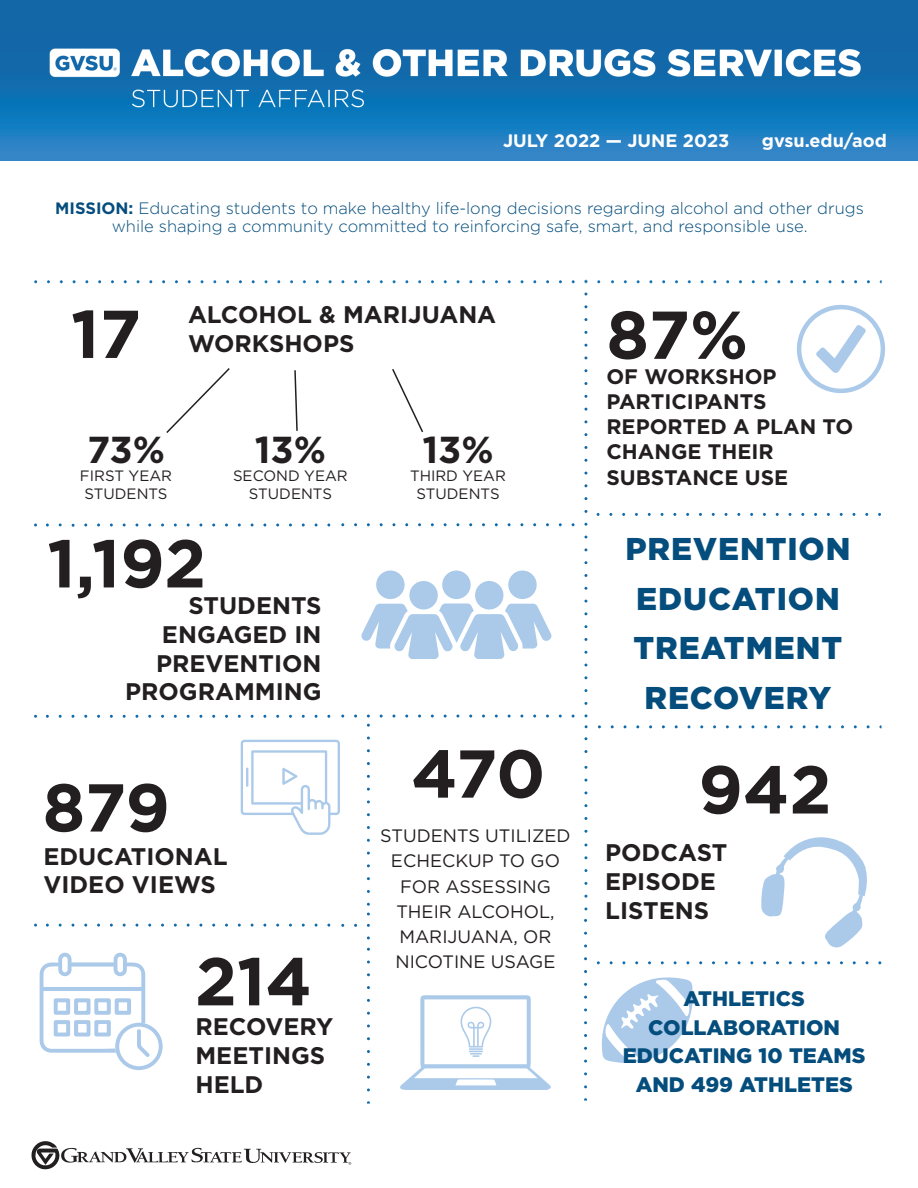
<style>
.page{position:relative;width:918px;height:1188px;background:#fff}
.page>*{position:absolute;margin:0;border:0;box-sizing:border-box;transform-origin:0 0}
.t1{font:700 67.5px "Gotham";letter-spacing:-.005em;color:#231f20}
.t2{font:700 37.5px "Gotham";color:#231f20}
.t3{font:900 31.5px/49.5px "Gotham";letter-spacing:.03em;color:#044d7c;text-align:center}
.t4{font:700 24px/28.8px "Gotham";color:#231f20}
.t5{font:700 21px/25.2px "Gotham";color:#231f20}
.t6{font:900 21px/28.5px "Gotham";color:#044d7c;text-align:center}
.t7{font:18px/25.2px "Gotham";color:#231f20;text-align:center}
.t8{font:700 18px "Gotham";color:#fff}
.t9{font:300 16.5px/18px "Gotham";color:#044d7c;text-align:center}
.t10{font:15px/18px "Gotham";color:#231f20;text-align:center}
.s1{font-weight:700}
</style>
<div class="page">
<svg style="left:601px;top:977px;width:92px;height:86px"></svg>
<img style="left:0;top:0;width:918px;height:160px">
<svg style="left:241px;top:740px;width:99px;height:95px"></svg>
<svg style="left:40px;top:953px;width:123px;height:117px"></svg>
<svg style="left:797px;top:305px;width:88px;height:88px"></svg>
<svg style="left:166px;top:368px;width:64px;height:65px"></svg>
<svg style="left:294px;top:370px;width:4px;height:61px"></svg>
<svg style="left:392px;top:369px;width:32px;height:63px"></svg>
<svg style="left:761px;top:837px;width:106px;height:111px"></svg>
<svg style="left:400px;top:995px;width:151px;height:95px"></svg>
<div style="left:442px;top:571px;width:29px;height:28px;background:#abcaea;border-radius:50%"></div>
<div style="left:376px;top:571px;width:29px;height:28px;background:#abcaea;border-radius:50%"></div>
<div style="left:508px;top:571px;width:29px;height:28px;background:#abcaea;border-radius:50%"></div>
<svg style="left:519px;top:604px;width:33px;height:45px"></svg>
<div style="left:409px;top:581px;width:29px;height:29px;background:#abcaea;border-radius:50%"></div>
<div style="left:475px;top:581px;width:28px;height:29px;background:#abcaea;border-radius:50%"></div>
<svg style="left:361px;top:603px;width:158px;height:56px"></svg>
<img style="left:31px;top:14px;width:847px;height:105px">
<svg style="left:31px;top:1141px;width:189px;height:29px"></svg>
<svg style="left:220px;top:1149px;width:131px;height:16px"></svg>
<p class="t8" style="left:503px;top:129px;width:228px">JULY 2022 — JUNE 2023</p>
<p class="t8" style="left:762px;top:129px;width:127px">gvsu.edu/aod</p>
<p class="t9" style="left:55px;top:198px;width:810px"><span class="s1">MISSION:</span> Educating students to make healthy life-long decisions regarding alcohol and other drugs while shaping a community committed to reinforcing safe, smart, and responsible use.</p>
<h1 class="t1" style="left:71px;top:289px;width:72px">17</h1>
<h3 class="t4" style="left:188px;top:300px;width:310px">ALCOHOL &amp; MARIJUANA</h3>
<h3 class="t4" style="left:188px;top:329px;width:168px">WORKSHOPS</h3>
<h2 class="t2" style="left:87px;top:425px;width:80px">73%</h2>
<p class="t10" style="left:80px;top:466px;width:94px;text-align:left">FIRST YEAR<br>STUDENTS</p>
<h2 class="t2" style="left:255px;top:425px;width:73px">13%</h2>
<p class="t10" style="left:233px;top:466px;width:116px">SECOND YEAR<br>STUDENTS</p>
<h2 class="t2" style="left:422px;top:425px;width:73px">13%</h2>
<p class="t10" style="left:410px;top:466px;width:97px">THIRD YEAR<br>STUDENTS</p>
<h1 class="t1" style="left:47px;top:519px;width:160px">1,192</h1>
<h3 class="t4" style="left:125px;top:591px;width:198px;text-align:right">STUDENTS<br>ENGAGED IN<br>PREVENTION<br>PROGRAMMING</h3>
<h1 class="t1" style="left:606px;top:290px;width:143px">87%</h1>
<p class="t5" style="left:606px;top:364px;width:248px">OF WORKSHOP<br>PARTICIPANTS<br>REPORTED A PLAN TO<br>CHANGE THEIR<br>SUBSTANCE USE</p>
<h3 class="t3" style="left:625px;top:524px;width:227px">PREVENTION<br>EDUCATION<br>TREATMENT<br>RECOVERY</h3>
<h1 class="t1" style="left:411px;top:729px;width:136px">470</h1>
<h1 class="t1" style="left:698px;top:745px;width:135px">942</h1>
<h1 class="t1" style="left:43px;top:763px;width:129px">879</h1>
<p class="t7" style="left:380px;top:823px;width:192px">STUDENTS UTILIZED<br>ECHECKUP TO GO<br>FOR ASSESSING<br>THEIR ALCOHOL,<br>MARIJUANA, OR<br>NICOTINE USAGE</p>
<h3 class="t4" style="left:43px;top:842px;width:186px">EDUCATIONAL<br>VIDEO VIEWS</h3>
<h3 class="t4" style="left:605px;top:838px;width:124px">PODCAST<br>EPISODE<br>LISTENS</h3>
<h1 class="t1" style="left:195px;top:937px;width:119px">214</h1>
<p class="t6" style="left:623px;top:985px;width:244px">ATHLETICS<br>COLLABORATION<br>EDUCATING 10 TEAMS<br>AND 499 ATHLETES</p>
<h3 class="t4" style="left:195px;top:1012px;width:139px">RECOVERY<br>MEETINGS<br>HELD</h3>
</div>
